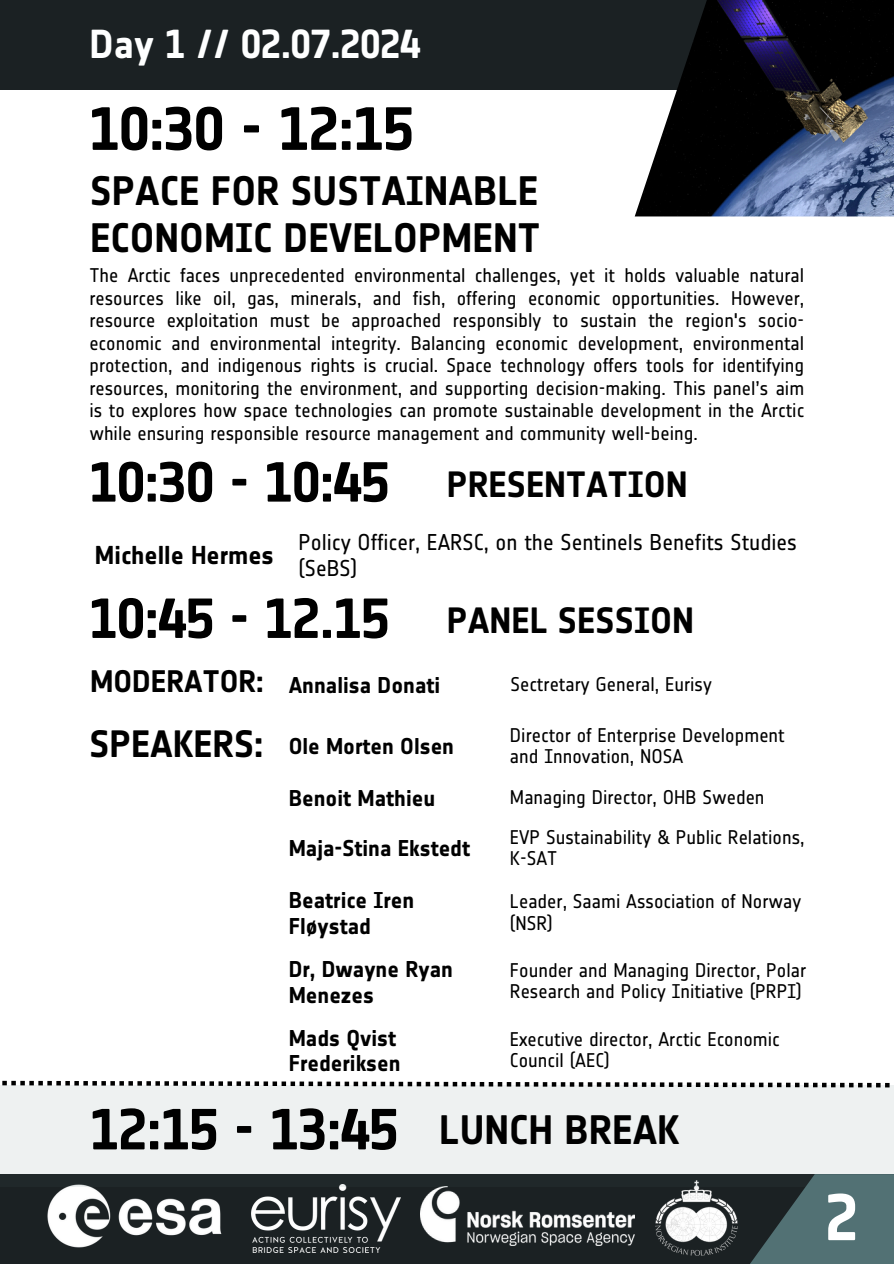
<style>
.page{position:relative;width:894px;height:1264px;background:#fff}
.page>*{position:absolute;margin:0;border:0;box-sizing:border-box;transform-origin:0 0}
.t1{font:700 64.8px "Notes Esa";color:#fff}
.t2{font:700 60px "Notes Esa";color:#000}
.t3{font:700 57px "Notes Esa";color:#000}
.t4{font:700 55.5px "Notes Esa";color:#000}
.t5{font:700 40.5px/46.2px "Notes Esa";color:#000}
.t6{font:700 39.9px "Notes Esa";color:#feffff}
.t7{font:700 37.5px "Notes Esa";color:#000}
.t8{font:700 36px "Notes Esa";color:#000}
.t9{font:700 30.6px "Notes Esa";color:#000}
.t10{font:700 25.5px "Notes Esa";color:#000}
.t11{font:700 22.5px/25.8px "Notes Esa";color:#000}
.t12{font:22.5px/25.8px "Notes Esa";color:#000}
.t13{font:19.5px/22.5px "Notes Esa";color:#000}
</style>
<div class="page">
<div style="left:0;top:0;width:893px;height:89px;background:#1b2123"></div>
<img style="left:634px;top:0;width:259px;height:216px">
<div style="left:0;top:1174px;width:893px;height:89px;background:#1b2123"></div>
<svg style="left:751px;top:1186px;width:142px;height:77px;fill:#527174"></svg>
<img style="left:47px;top:1186px;width:236px;height:67px">
<img style="left:251px;top:1186px;width:149px;height:66px">
<img style="left:420px;top:1186px;width:214px;height:58px">
<img style="left:655px;top:1186px;width:82px;height:69px">
<svg style="left:0;top:1087px;width:893px;height:99px;background:#d5d9d9"></svg>
<svg style="left:0;top:1080px;width:893px;height:7px"></svg>
<h1 class="t6" style="left:89px;top:20px;width:332px">Day 1 // 02.07.2024</h1>
<p class="t2" style="left:89px;top:94px;width:325px">10:30 - 12:15</p>
<h2 class="t5" style="left:90px;top:168px;width:451px">SPACE FOR SUSTAINABLE<br>ECONOMIC DEVELOPMENT</h2>
<p class="t13" style="left:89px;top:264px;width:716px;text-align:justify">The Arctic faces unprecedented environmental challenges, yet it holds valuable natural resources like oil, gas, minerals, and fish, offering economic opportunities. However, resource exploitation must be approached responsibly to sustain the region's socio&shy;economic and environmental integrity. Balancing economic development, environmental protection, and indigenous rights is crucial. Space technology offers tools for identifying resources, monitoring the environment, and supporting decision-making. This panel’s aim is to explores how space technologies can promote sustainable development in the Arctic while ensuring responsible resource management and community well-being.</p>
<h2 class="t4" style="left:89px;top:449px;width:301px">10:30 - 10:45</h2>
<p class="t8" style="left:446px;top:463px;width:242px">PRESENTATION</p>
<p class="t10" style="left:95px;top:539px;width:180px">Michelle Hermes</p>
<p class="t12" style="left:298px;top:529px;width:500px">Policy Officer, EARSC, on the Sentinels Benefits Studies (SeBS)</p>
<p class="t4" style="left:89px;top:586px;width:301px">10:45 - 12.15</p>
<p class="t8" style="left:446px;top:599px;width:248px">PANEL SESSION</p>
<p class="t9" style="left:90px;top:663px;width:175px">MODERATOR:</p>
<p class="t11" style="left:288px;top:672px;width:153px">Annalisa Donati</p>
<p class="t13" style="left:510px;top:673px;width:203px">Sectretary General, Eurisy</p>
<h4 class="t7" style="left:89px;top:722px;width:175px">SPEAKERS:</h4>
<p class="t11" style="left:288px;top:733px;width:167px">Ole Morten Olsen</p>
<p class="t13" style="left:510px;top:724px;width:276px;line-height:21.3px">Director of Enterprise Development and Innovation, NOSA</p>
<h1 class="t11" style="left:288px;top:785px;width:148px">Benoit Mathieu</h1>
<h4 class="t13" style="left:510px;top:785px;width:256px">Managing Director, OHB Sweden</h4>
<h5 class="t11" style="left:288px;top:835px;width:183px">Maja-Stina Ekstedt</h5>
<p class="t13" style="left:510px;top:826px;width:296px;line-height:21.3px">EVP Sustainability &amp; Public Relations,<br>K-SAT</p>
<p class="t11" style="left:288px;top:887px;width:127px">Beatrice Iren<br>Fløystad</p>
<p class="t13" style="left:510px;top:890px;width:292px;line-height:21.3px">Leader, Saami Association of Norway (NSR)</p>
<p class="t11" style="left:288px;top:956px;width:166px">Dr, Dwayne Ryan<br>Menezes</p>
<p class="t13" style="left:510px;top:959px;width:298px;line-height:21.3px">Founder and Managing Director, Polar<br>Research and Policy Initiative (PRPI)</p>
<p class="t11" style="left:288px;top:1024px;width:113px">Mads Qvist<br>Frederiksen</p>
<p class="t13" style="left:510px;top:1028px;width:271px;line-height:21.3px">Executive director, Arctic Economic<br>Council (AEC)</p>
<h2 class="t3" style="left:90px;top:1095px;width:309px">12:15 - 13:45</h2>
<h1 class="t5" style="left:439px;top:1106px;width:242px">LUNCH BREAK</h1>
<h1 class="t1" style="left:825px;top:1179px;width:34px">2</h1>
</div>
